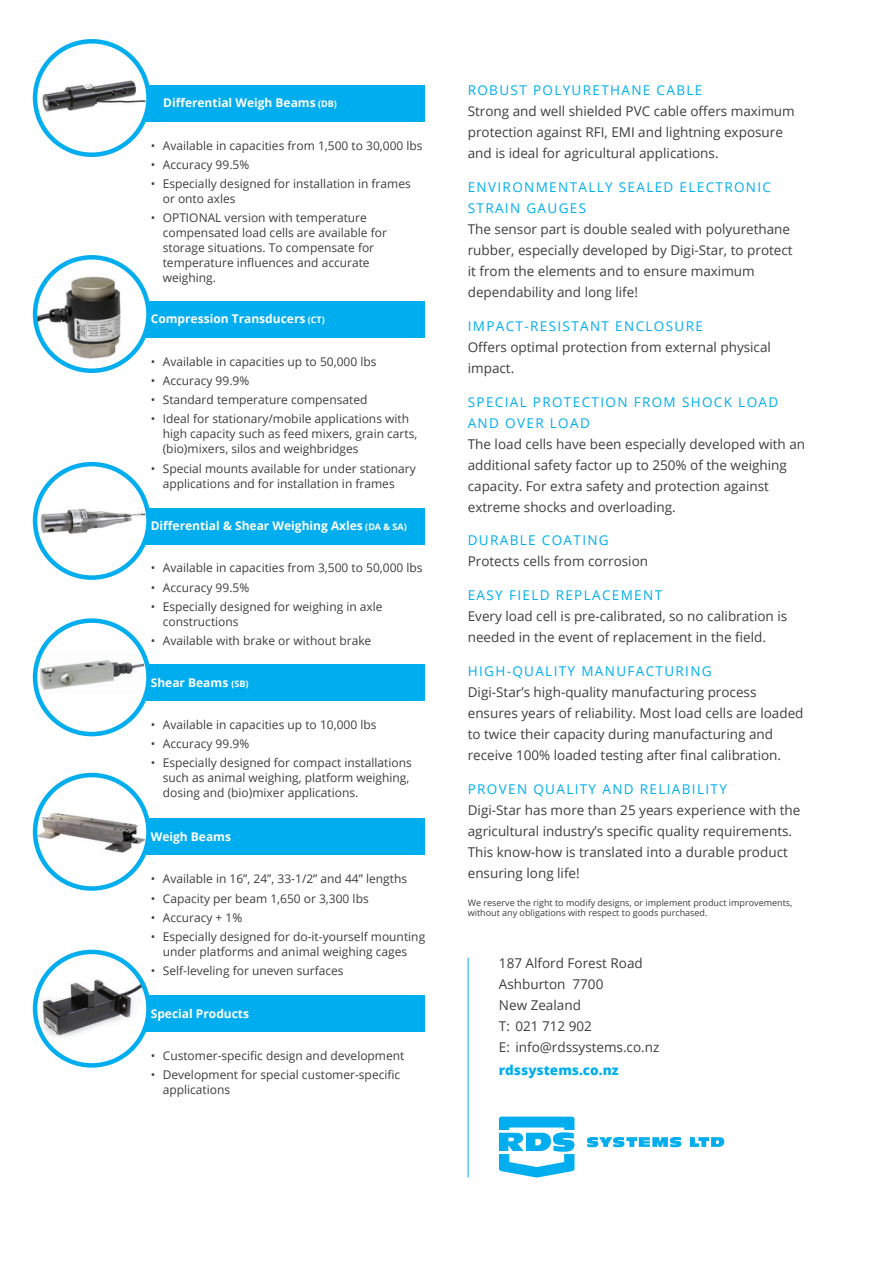
<style>
.page{position:relative;width:893px;height:1263px;background:#fff}
.page>*{position:absolute;margin:0;border:0;box-sizing:border-box;transform-origin:0 0}
.t1{font:13.5px/21px "Open Sans";color:#3e3e3f}
.t2{font:800 13.5px "Open Sans";color:#00aeef}
.t3{font:12px/15px "Open Sans";color:#3e3e3f}
.t4{font:700 12px "Open Sans";color:#fff}
.t5{font:9px/10.5px "Open Sans";color:#3e3e3f}
.s1{font-size:9px}
.s2{color:#00aeef}
</style>
<div class="page">
<div style="left:101px;top:85px;width:324px;height:36px;background:#00aeef"></div>
<div style="left:101px;top:301px;width:324px;height:36px;background:#00aeef"></div>
<div style="left:101px;top:508px;width:324px;height:36px;background:#00aeef"></div>
<div style="left:101px;top:664px;width:324px;height:37px;background:#00aeef"></div>
<div style="left:101px;top:819px;width:324px;height:36px;background:#00aeef"></div>
<div style="left:101px;top:996px;width:324px;height:36px;background:#00aeef"></div>
<div style="left:35px;top:41px;width:113px;height:114px;background:#fff;border-radius:50%"></div>
<img style="left:38px;top:77px;width:107px;height:42px">
<div style="left:33px;top:39px;width:118px;height:118px;border:4px solid #00aeef;border-radius:50%"></div>
<svg style="left:35px;top:257px;width:113px;height:114px"></svg>
<img style="left:37px;top:269px;width:89px;height:100px">
<div style="left:33px;top:255px;width:118px;height:118px;border:4px solid #00aeef;border-radius:50%"></div>
<div style="left:35px;top:464px;width:113px;height:114px;background:#fff;border-radius:50%"></div>
<img style="left:36px;top:496px;width:109px;height:50px">
<div style="left:33px;top:462px;width:118px;height:118px;border:4px solid #00aeef;border-radius:50%"></div>
<div style="left:35px;top:621px;width:113px;height:113px;background:#fff;border-radius:50%"></div>
<img style="left:36px;top:649px;width:108px;height:45px">
<div style="left:33px;top:618px;width:118px;height:118px;border:4px solid #00aeef;border-radius:50%"></div>
<div style="left:35px;top:775px;width:113px;height:113px;background:#fff;border-radius:50%"></div>
<img style="left:36px;top:809px;width:110px;height:45px">
<div style="left:33px;top:773px;width:118px;height:118px;border:4px solid #00aeef;border-radius:50%"></div>
<div style="left:35px;top:952px;width:113px;height:113px;background:#fff;border-radius:50%"></div>
<img style="left:37px;top:977px;width:107px;height:63px">
<div style="left:33px;top:950px;width:118px;height:118px;border:4px solid #00aeef;border-radius:50%"></div>
<svg style="left:587px;top:1137px;width:137px;height:10px"></svg>
<svg style="left:499px;top:1116px;width:75px;height:61px"></svg>
<hr style="left:468px;top:958px;width:1px;height:219px;background:#00aeef">
<p class="t4" style="left:163px;top:94px;width:175px">Differential Weigh Beams <span class="s1">(DB)</span></p>
<p class="t3" style="left:151px;top:137px;width:273px">• Available in capacities from 1,500 to 30,000 lbs</p>
<p class="t3" style="left:151px;top:157px;width:100px">• Accuracy 99.5%</p>
<p class="t3" style="left:163px;top:176px;width:250px;text-indent:-12px">• Especially designed for installation in frames or onto axles</p>
<p class="t3" style="left:163px;top:210px;width:226px;text-indent:-12px">• OPTIONAL version with temperature compensated load cells are available for storage situations. To compensate for temperature influences and accurate weighing.</p>
<p class="t4" style="left:151px;top:310px;width:176px">Compression Transducers <span class="s1">(CT)</span></p>
<p class="t3" style="left:151px;top:353px;width:227px">• Available in capacities up to 50,000 lbs</p>
<p class="t3" style="left:151px;top:373px;width:100px">• Accuracy 99.9%</p>
<p class="t3" style="left:151px;top:392px;width:218px">• Standard temperature compensated</p>
<p class="t3" style="left:163px;top:411px;width:256px;text-indent:-12px">• Ideal for stationary/mobile applications with high capacity such as feed mixers, grain carts, (bio)mixers, silos and weighbridges</p>
<p class="t3" style="left:163px;top:460px;width:255px;text-indent:-12px">• Special mounts available for under stationary applications and for installation in frames</p>
<p class="t4" style="left:151px;top:517px;width:258px">Differential &amp; Shear Weighing Axles <span class="s1">(DA &amp; SA)</span></p>
<p class="t3" style="left:151px;top:560px;width:273px">• Available in capacities from 3,500 to 50,000 lbs</p>
<p class="t3" style="left:151px;top:579px;width:100px">• Accuracy 99.5%</p>
<p class="t3" style="left:163px;top:599px;width:221px;text-indent:-12px">• Especially designed for weighing in axle constructions</p>
<p class="t3" style="left:151px;top:633px;width:222px">• Available with brake or without brake</p>
<p class="t4" style="left:151px;top:674px;width:99px">Shear Beams <span class="s1">(SB)</span></p>
<p class="t3" style="left:151px;top:717px;width:227px">• Available in capacities up to 10,000 lbs</p>
<p class="t3" style="left:151px;top:736px;width:100px">• Accuracy 99.9%</p>
<p class="t3" style="left:163px;top:755px;width:251px;text-indent:-12px">• Especially designed for compact installations such as animal weighing, platform weighing, dosing and (bio)mixer applications.</p>
<p class="t4" style="left:151px;top:828px;width:82px">Weigh Beams</p>
<p class="t3" style="left:151px;top:871px;width:258px">• Available in 16”, 24”, 33-1/2” and 44” lengths</p>
<p class="t3" style="left:151px;top:890px;width:219px">• Capacity per beam 1,650 or 3,300 lbs</p>
<p class="t3" style="left:151px;top:910px;width:93px">• Accuracy + 1%</p>
<p class="t3" style="left:151px;top:929px;width:276px;text-align:center">• Especially designed for do-it-yourself mounting under platforms and animal weighing cages</p>
<p class="t3" style="left:151px;top:963px;width:194px">• Self-leveling for uneven surfaces</p>
<p class="t4" style="left:151px;top:1005px;width:100px">Special Products</p>
<p class="t3" style="left:151px;top:1048px;width:255px">• Customer-specific design and development</p>
<p class="t3" style="left:163px;top:1067px;width:239px;text-indent:-12px">• Development for special customer-specific applications</p>
<p class="t1" style="left:468px;top:80px;width:328px"><span class="s2">ROBUST POLYURETHANE CABLE<br></span>Strong and well shielded PVC cable offers maximum protection against RFI, EMI and lightning exposure and is ideal for agricultural applications.</p>
<p class="t1" style="left:468px;top:176px;width:326px"><span class="s2">ENVIRONMENTALLY SEALED ELECTRONIC STRAIN GAUGES<br></span>The sensor part is double sealed with polyurethane rubber, especially developed by Digi-Star, to protect it from the elements and to ensure maximum dependability and long life!</p>
<p class="t1" style="left:468px;top:315px;width:305px"><span class="s2">IMPACT-RESISTANT ENCLOSURE<br></span>Offers optimal protection from external physical impact.</p>
<p class="t1" style="left:468px;top:391px;width:339px"><span class="s2">SPECIAL PROTECTION FROM SHOCK LOAD AND OVER LOAD<br></span>The load cells have been especially developed with an additional safety factor up to 250% of the weighing capacity. For extra safety and protection against extreme shocks and overloading.</p>
<p class="t1" style="left:468px;top:530px;width:182px"><span class="s2">DURABLE COATING<br></span>Protects cells from corrosion</p>
<p class="t1" style="left:468px;top:584px;width:321px"><span class="s2">EASY FIELD REPLACEMENT<br></span>Every load cell is pre-calibrated, so no calibration is needed in the event of replacement in the field.</p>
<p class="t1" style="left:468px;top:660px;width:337px"><span class="s2">HIGH-QUALITY MANUFACTURING<br></span>Digi-Star’s high-quality manufacturing process ensures years of reliability. Most load cells are loaded to twice their capacity during manufacturing and receive 100% loaded testing after final calibration.</p>
<p class="t1" style="left:468px;top:778px;width:334px"><span class="s2">PROVEN QUALITY AND RELIABILITY<br></span>Digi-Star has more than 25 years experience with the agricultural industry’s specific quality requirements.<br>This know-how is translated into a durable product ensuring long life!</p>
<p class="t5" style="left:468px;top:897px;width:326px">We reserve the right to modify designs, or implement product improvements, without any obligations with respect to goods purchased.</p>
<p class="t1" style="left:499px;top:952px;width:162px">187 Alford Forest Road<br>Ashburton 7700<br>New Zealand<br>T: 021 712 902<br>E: info@rdssystems.co.nz</p>
<p class="t2" style="left:499px;top:1060px;width:121px">rdssystems.co.nz</p>
</div>
